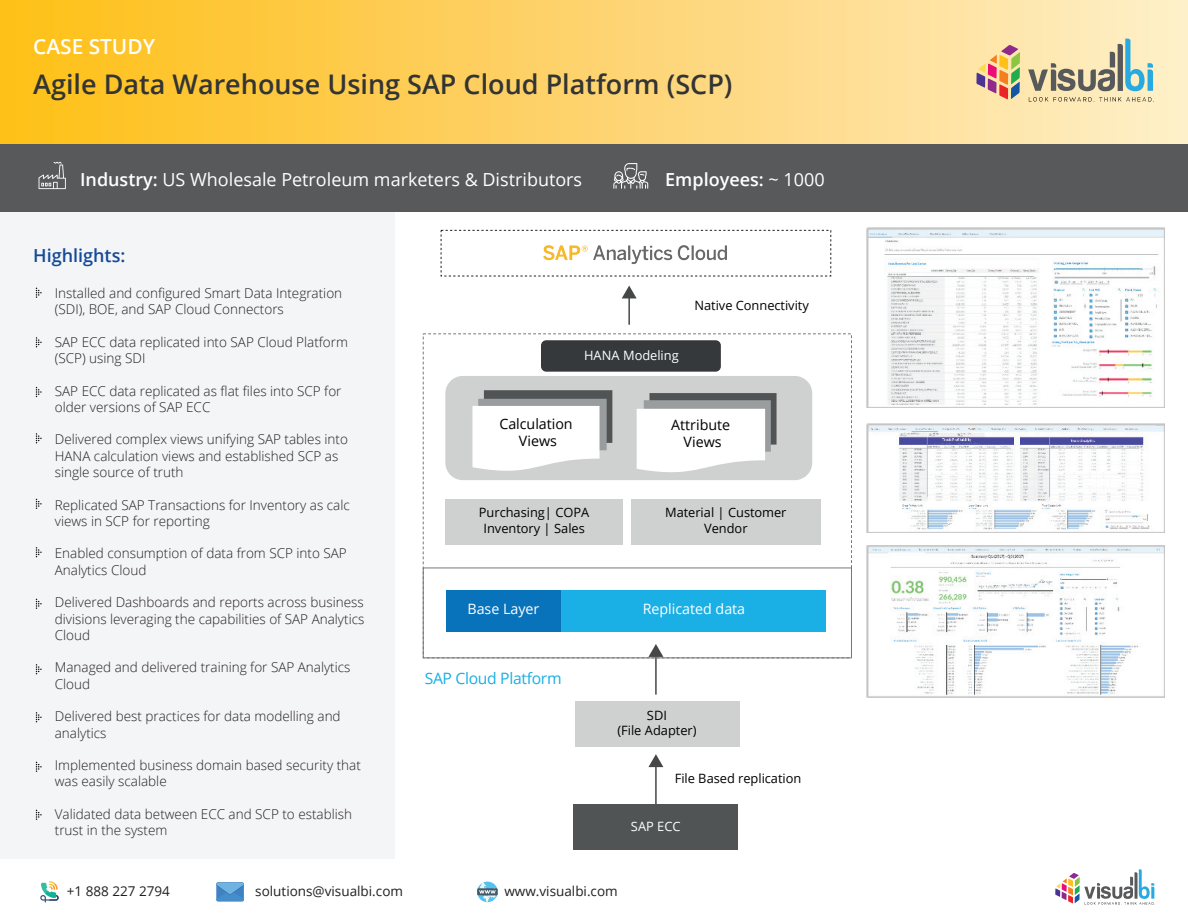
<style>
.page{position:relative;width:1188px;height:918px;background:#fff}
.page>*{position:absolute;margin:0;border:0;box-sizing:border-box;transform-origin:0 0}
.t1{font:600 27px "Open Sans";color:#333434}
.t2{font:600 20.85px "Open Sans";color:#fff}
.t3{font:18px "Open Sans";color:#fff}
.t4{font:600 18px "Open Sans";color:#fff}
.t5{font:600 18px "Open Sans";color:#154999}
.t6{font:15.75px "Open Sans";letter-spacing:-.02em;color:#1aafe5}
.t7{font:14.25px/17.1px "Open Sans";color:#000001;text-align:center}
.t8{font:14.25px "Open Sans";color:#fff}
.t9{font:300 13.5px/16.2px "Open Sans";color:#231f20}
.t10{font:13.5px "Open Sans";color:#231f20}
.t11{font:12.9px/15.8px "Open Sans";letter-spacing:-.005em;color:#000001;text-align:center}
.t12{font:12.9px "Open Sans";color:#fff}
.s1{font-weight:600}
.s2{font-weight:400}
</style>
<div class="page">
<div style="left:0;top:205px;width:395px;height:653px;background:#f4f5f6"></div>
<div style="left:0;top:0;width:1188px;height:144px;background:linear-gradient(to right,#febe16,#feedc9)"></div>
<div style="left:0;top:144px;width:1188px;height:67px;background:#58595b"></div>
<svg style="left:1055px;top:869px;width:100px;height:36px"></svg>
<svg style="left:40px;top:881px;width:19px;height:22px"></svg>
<svg style="left:478px;top:882px;width:20px;height:20px"></svg>
<svg style="left:216px;top:882px;width:28px;height:19px"></svg>
<svg style="left:36px;top:288px;width:6px;height:10px"></svg>
<svg style="left:36px;top:337px;width:6px;height:10px"></svg>
<svg style="left:36px;top:387px;width:6px;height:10px"></svg>
<svg style="left:36px;top:433px;width:6px;height:10px"></svg>
<svg style="left:36px;top:499px;width:6px;height:10px"></svg>
<svg style="left:36px;top:599px;width:6px;height:10px"></svg>
<svg style="left:36px;top:547px;width:6px;height:10px"></svg>
<svg style="left:36px;top:664px;width:6px;height:10px"></svg>
<svg style="left:36px;top:712px;width:6px;height:10px"></svg>
<svg style="left:36px;top:762px;width:6px;height:10px"></svg>
<svg style="left:36px;top:810px;width:6px;height:10px"></svg>
<svg style="left:613px;top:163px;width:35px;height:26px"></svg>
<svg style="left:39px;top:162px;width:27px;height:27px"></svg>
<svg style="left:1029px;top:97px;width:125px;height:5px"></svg>
<svg style="left:1028px;top:39px;width:125px;height:52px;background:#c6c5a8"></svg>
<svg style="left:976px;top:45px;width:44px;height:54px;background:#d5ad88"></svg>
<hr style="left:628px;top:296px;width:2px;height:29px;background:#464747">
<svg style="left:622px;top:286px;width:15px;height:12px"></svg>
<hr style="left:655px;top:655px;width:2px;height:40px;background:#464747">
<svg style="left:649px;top:644px;width:14px;height:12px"></svg>
<hr style="left:655px;top:765px;width:2px;height:40px;background:#464747">
<svg style="left:648px;top:754px;width:15px;height:13px"></svg>
<div style="left:541px;top:340px;width:180px;height:32px;background:#36393c;border-radius:5px"></div>
<div style="left:445px;top:376px;width:367px;height:104px;background:#cfd1d0;border-radius:17px"></div>
<svg style="left:472px;top:390px;width:140px;height:81px;background:#dadbdb"></svg>
<svg style="left:637px;top:393px;width:140px;height:79px;background:#dbdcdc"></svg>
<div style="left:445px;top:499px;width:177px;height:45px;background:#cfd1d0"></div>
<div style="left:631px;top:499px;width:190px;height:45px;background:#cfd1d0"></div>
<div style="left:423px;top:568px;width:429px;height:90px;border:1px solid #74787a"></div>
<div style="left:446px;top:590px;width:115px;height:42px;background:#0873bb"></div>
<div style="left:561px;top:590px;width:265px;height:42px;background:#1aafe5"></div>
<div style="left:575px;top:701px;width:164px;height:46px;background:#cfd1d0"></div>
<div style="left:574px;top:804px;width:164px;height:46px;background:#515455"></div>
<img style="left:543px;top:245px;width:183px;height:19px">
<img style="left:866px;top:228px;width:299px;height:180px">
<img style="left:866px;top:423px;width:299px;height:110px">
<img style="left:866px;top:546px;width:299px;height:151px">
<h2 class="t2" style="left:33px;top:32px;width:123px">CASE STUDY</h2>
<h1 class="t1" style="left:33px;top:66px;width:701px">Agile Data Warehouse Using SAP Cloud Platform (SCP)</h1>
<h3 class="t3" style="left:80px;top:167px;width:504px"><span class="s1">Industry:</span> US Wholesale Petroleum marketers &amp; Distributors</h3>
<h3 class="t4" style="left:665px;top:167px;width:161px">Employees: <span class="s2">~ 1000</span></h3>
<h3 class="t5" style="left:33px;top:243px;width:94px">Highlights:</h3>
<p class="t9" style="left:55px;top:284px;width:289px">Installed and configured Smart Data Integration (SDI), BOE, and SAP Cloud Connectors</p>
<p class="t9" style="left:55px;top:333px;width:295px">SAP ECC data replicated into SAP Cloud Platform (SCP) using SDI</p>
<p class="t9" style="left:55px;top:382px;width:288px">SAP ECC data replicated as flat files into SCP for older versions of SAP ECC</p>
<p class="t9" style="left:55px;top:431px;width:295px">Delivered complex views unifying SAP tables into<br>HANA calculation views and established SCP as single source of truth</p>
<p class="t9" style="left:55px;top:496px;width:297px">Replicated SAP Transactions for Inventory as calc views in SCP for reporting</p>
<p class="t9" style="left:55px;top:545px;width:293px">Enabled consumption of data from SCP into SAP<br>Analytics Cloud</p>
<p class="t9" style="left:55px;top:594px;width:311px;text-align:justify">Delivered Dashboards and reports across business divisions leveraging the capabilities of SAP Analytics Cloud</p>
<p class="t9" style="left:55px;top:659px;width:297px">Managed and delivered training for SAP Analytics<br>Cloud</p>
<p class="t9" style="left:55px;top:708px;width:287px">Delivered best practices for data modelling and analytics</p>
<p class="t9" style="left:55px;top:757px;width:308px">Implemented business domain based security that was easily scalable</p>
<p class="t9" style="left:55px;top:806px;width:299px">Validated data between ECC and SCP to establish trust in the system</p>
<p class="t12" style="left:584px;top:347px;width:96px">HANA Modeling</p>
<p class="t11" style="left:694px;top:297px;width:116px">Native Connectivity</p>
<p class="t7" style="left:499px;top:415px;width:75px">Calculation<br>Views</p>
<p class="t7" style="left:671px;top:416px;width:61px">Attribute<br>Views</p>
<p class="t11" style="left:479px;top:504px;width:112px">Purchasing| COPA<br>Inventory | Sales</p>
<p class="t11" style="left:665px;top:504px;width:123px">Material | Customer<br>Vendor</p>
<p class="t8" style="left:467px;top:599px;width:73px">Base Layer</p>
<p class="t8" style="left:643px;top:599px;width:104px">Replicated data</p>
<p class="t6" style="left:425px;top:668px;width:138px">SAP Cloud Platform</p>
<p class="t11" style="left:618px;top:707px;width:80px">SDI<br>(File Adapter)</p>
<p class="t11" style="left:675px;top:770px;width:128px">File Based replication</p>
<p class="t12" style="left:631px;top:818px;width:51px">SAP ECC</p>
<p class="t10" style="left:67px;top:882px;width:105px">+1 888 227 2794</p>
<p class="t10" style="left:255px;top:882px;width:149px">solutions@visualbi.com</p>
<p class="t10" style="left:504px;top:882px;width:115px">www.visualbi.com</p>
</div>
